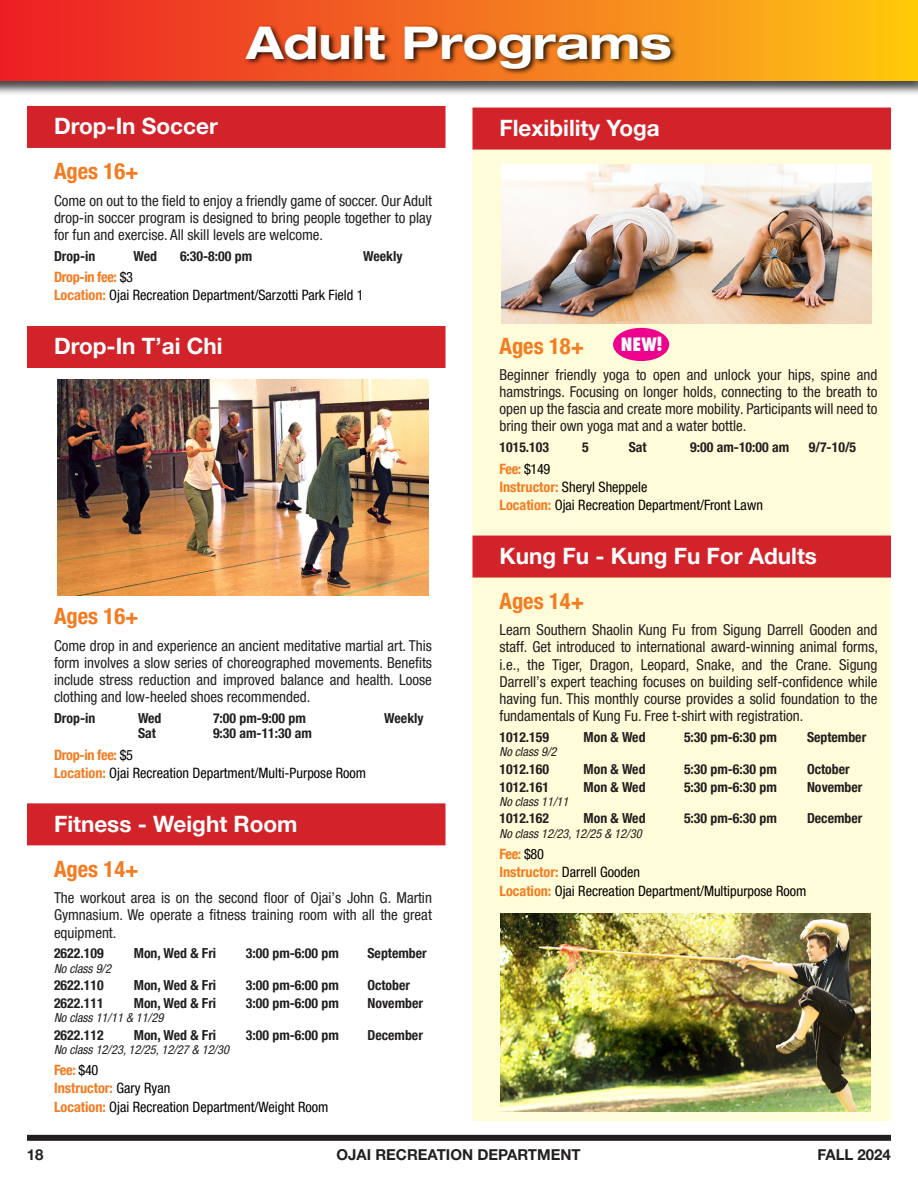
<style>
.page{position:relative;width:918px;height:1188px;background:#fff}
.page>*{position:absolute;margin:0;border:0;box-sizing:border-box;transform-origin:0 0}
.t1{font:700 expanded 45px "Helvetica Neue LT Pro";color:#fff}
.t2{font:700 22.5px "Helvetica Neue LT Pro";color:#fff}
.t3{font:700 condensed 22.5px "Helvetica Neue LT Pro";color:#f47b20}
.t4{font:800 condensed 18px "Futura LT Pro";color:#fff}
.t5{font:condensed 15px/17.2px "Helvetica Neue LT Pro";color:#221f20;text-align:justify}
.t6{font:700 15px "Helvetica Neue LT Pro";color:#221f20}
.t7{font:condensed 14.25px/18.1px "Helvetica Neue LT Pro";color:#000}
.t8{font:700 condensed 13.8px "Helvetica Neue LT Pro";color:#221f20}
.t9{font:italic condensed 12.45px "Helvetica Neue LT Pro";color:#221f20}
.s1{font-weight:700;color:#f47b20}
</style>
<div class="page">
<div style="left:0;top:0;width:918px;height:96px;background:#000;opacity:.72"></div>
<div style="left:0;top:0;width:918px;height:81px;background:linear-gradient(to right,#eb1c29,#fdc614)"></div>
<div style="left:472px;top:108px;width:419px;height:1012px;background:#fffcd9"></div>
<div style="left:27px;top:1135px;width:864px;height:6px;background:#221f20"></div>
<div style="left:243px;top:23px;width:435px;height:52px;background:#000;opacity:.85"></div>
<div style="left:27px;top:106px;width:419px;height:42px;background:#d2232a"></div>
<div style="left:27px;top:326px;width:419px;height:42px;background:#d2232a"></div>
<div style="left:27px;top:803px;width:419px;height:42px;background:#d2232a"></div>
<div style="left:472px;top:108px;width:419px;height:42px;background:#d2232a"></div>
<div style="left:472px;top:536px;width:419px;height:42px;background:#d2232a"></div>
<div style="left:613px;top:328px;width:56px;height:33px;background:#ec008c;border-radius:50%"></div>
<img style="left:58px;top:380px;width:370px;height:215px">
<img style="left:500px;top:913px;width:371px;height:199px">
<img style="left:501px;top:164px;width:370px;height:160px">
<h1 class="t1" style="left:246px;top:13px;width:427px">Adult Programs</h1>
<h2 class="t2" style="left:54px;top:113px;width:165px">Drop-In Soccer</h2>
<h2 class="t3" style="left:54px;top:158px;width:86px">Ages 16+</h2>
<p class="t5" style="left:54px;top:192px;width:380px">Come on out to the field to enjoy a friendly game of soccer. Our Adult drop-in soccer program is designed to bring people together to play for fun and exercise. All skill levels are welcome.</p>
<p class="t8" style="left:54px;top:248px;width:43px">Drop-in</p>
<p class="t8" style="left:134px;top:248px;width:25px">Wed</p>
<p class="t8" style="left:180px;top:248px;width:74px">6:30-8:00 pm</p>
<p class="t8" style="left:363px;top:248px;width:41px">Weekly</p>
<p class="t7" style="left:54px;top:268px;width:311px"><span class="s1">Drop-in fee:</span> $3<br><span class="s1">Location:</span> Ojai Recreation Department/Sarzotti Park Field 1</p>
<h2 class="t2" style="left:54px;top:333px;width:170px">Drop-In T’ai Chi</h2>
<h2 class="t3" style="left:54px;top:603px;width:86px">Ages 16+</h2>
<p class="t5" style="left:54px;top:637px;width:379px">Come drop in and experience an ancient meditative martial art. This form involves a slow series of choreographed movements. Benefits include stress reduction and improved balance and health. Loose clothing and low-heeled shoes recommended.</p>
<p class="t8" style="left:54px;top:710px;width:43px">Drop-in</p>
<p class="t8" style="left:138px;top:710px;width:25px">Wed</p>
<p class="t8" style="left:213px;top:710px;width:94px">7:00 pm-9:00 pm</p>
<p class="t8" style="left:384px;top:710px;width:41px">Weekly</p>
<p class="t8" style="left:138px;top:725px;width:19px">Sat</p>
<p class="t8" style="left:213px;top:725px;width:100px">9:30 am-11:30 am</p>
<p class="t7" style="left:54px;top:745px;width:314px"><span class="s1">Drop-in fee:</span> $5<br><span class="s1">Location:</span> Ojai Recreation Department/Multi-Purpose Room</p>
<h2 class="t2" style="left:54px;top:810px;width:245px">Fitness - Weight Room</h2>
<h2 class="t3" style="left:54px;top:855px;width:86px">Ages 14+</h2>
<p class="t5" style="left:54px;top:889px;width:380px">The workout area is on the second floor of Ojai’s John G. Martin Gymnasium. We operate a fitness training room with all the great equipment.</p>
<p class="t8" style="left:54px;top:945px;width:51px">2622.109</p>
<p class="t8" style="left:134px;top:945px;width:84px">Mon, Wed &amp; Fri</p>
<p class="t8" style="left:246px;top:945px;width:94px">3:00 pm-6:00 pm</p>
<p class="t8" style="left:367px;top:945px;width:61px">September</p>
<p class="t9" style="left:54px;top:961px;width:59px">No class 9/2</p>
<p class="t8" style="left:54px;top:977px;width:51px">2622.110</p>
<p class="t8" style="left:134px;top:977px;width:84px">Mon, Wed &amp; Fri</p>
<p class="t8" style="left:246px;top:977px;width:94px">3:00 pm-6:00 pm</p>
<p class="t8" style="left:367px;top:977px;width:44px">October</p>
<p class="t8" style="left:54px;top:995px;width:51px">2622.111</p>
<p class="t8" style="left:134px;top:995px;width:84px">Mon, Wed &amp; Fri</p>
<p class="t8" style="left:246px;top:995px;width:94px">3:00 pm-6:00 pm</p>
<p class="t8" style="left:367px;top:995px;width:57px">November</p>
<p class="t9" style="left:54px;top:1010px;width:111px">No class 11/11 &amp; 11/29</p>
<p class="t8" style="left:54px;top:1026px;width:51px">2622.112</p>
<p class="t8" style="left:134px;top:1026px;width:84px">Mon, Wed &amp; Fri</p>
<p class="t8" style="left:246px;top:1026px;width:94px">3:00 pm-6:00 pm</p>
<p class="t8" style="left:367px;top:1026px;width:57px">December</p>
<p class="t9" style="left:54px;top:1042px;width:177px">No class 12/23, 12/25, 12/27 &amp; 12/30</p>
<p class="t7" style="left:54px;top:1061px;width:276px"><span class="s1">Fee:</span> $40<br><span class="s1">Instructor:</span> Gary Ryan<br><span class="s1">Location:</span> Ojai Recreation Department/Weight Room</p>
<h2 class="t2" style="left:500px;top:114px;width:162px">Flexibility Yoga</h2>
<h2 class="t3" style="left:500px;top:332px;width:86px">Ages 18+</h2>
<p class="t4" style="left:621px;top:333px;width:43px">NEW!</p>
<p class="t5" style="left:500px;top:366px;width:380px">Beginner friendly yoga to open and unlock your hips, spine and hamstrings. Focusing on longer holds, connecting to the breath to open up the fascia and create more mobility. Participants will need to bring their own yoga mat and a water bottle.</p>
<p class="t8" style="left:500px;top:439px;width:51px">1015.103</p>
<p class="t8" style="left:582px;top:439px;width:8px">5</p>
<p class="t8" style="left:629px;top:439px;width:19px">Sat</p>
<p class="t8" style="left:690px;top:439px;width:100px">9:00 am-10:00 am</p>
<p class="t8" style="left:809px;top:439px;width:49px">9/7-10/5</p>
<p class="t7" style="left:500px;top:459px;width:265px"><span class="s1">Fee:</span> $149<br><span class="s1">Instructor:</span> Sheryl Sheppele<br><span class="s1">Location:</span> Ojai Recreation Department/Front Lawn</p>
<h2 class="t2" style="left:500px;top:542px;width:319px">Kung Fu - Kung Fu For Adults</h2>
<h2 class="t3" style="left:500px;top:588px;width:86px">Ages 14+</h2>
<p class="t5" style="left:500px;top:621px;width:380px">Learn Southern Shaolin Kung Fu from Sigung Darrell Gooden and staff. Get introduced to international award-winning animal forms, i.e., the Tiger, Dragon, Leopard, Snake, and the Crane. Sigung Darrell’s expert teaching focuses on building self-confidence while having fun. This monthly course provides a solid foundation to the fundamentals of Kung Fu. Free t-shirt with registration.</p>
<p class="t8" style="left:500px;top:729px;width:51px">1012.159</p>
<p class="t8" style="left:584px;top:729px;width:64px">Mon &amp; Wed</p>
<p class="t8" style="left:684px;top:729px;width:94px">5:30 pm-6:30 pm</p>
<p class="t8" style="left:807px;top:729px;width:61px">September</p>
<p class="t9" style="left:500px;top:745px;width:59px">No class 9/2</p>
<p class="t8" style="left:500px;top:761px;width:51px">1012.160</p>
<p class="t8" style="left:584px;top:761px;width:64px">Mon &amp; Wed</p>
<p class="t8" style="left:684px;top:761px;width:94px">5:30 pm-6:30 pm</p>
<p class="t8" style="left:807px;top:761px;width:44px">October</p>
<p class="t8" style="left:500px;top:778px;width:51px">1012.161</p>
<p class="t8" style="left:584px;top:778px;width:64px">Mon &amp; Wed</p>
<p class="t8" style="left:684px;top:778px;width:94px">5:30 pm-6:30 pm</p>
<p class="t8" style="left:807px;top:778px;width:57px">November</p>
<p class="t9" style="left:500px;top:794px;width:71px">No class 11/11</p>
<p class="t8" style="left:500px;top:810px;width:51px">1012.162</p>
<p class="t8" style="left:584px;top:810px;width:64px">Mon &amp; Wed</p>
<p class="t8" style="left:684px;top:810px;width:94px">5:30 pm-6:30 pm</p>
<p class="t8" style="left:807px;top:810px;width:57px">December</p>
<p class="t9" style="left:500px;top:826px;width:144px">No class 12/23, 12/25 &amp; 12/30</p>
<p class="t7" style="left:500px;top:845px;width:308px"><span class="s1">Fee:</span> $80<br><span class="s1">Instructor:</span> Darrell Gooden<br><span class="s1">Location:</span> Ojai Recreation Department/Multipurpose Room</p>
<p class="t6" style="left:27px;top:1146px;width:18px">18</p>
<p class="t6" style="left:337px;top:1146px;width:246px">OJAI RECREATION DEPARTMENT</p>
<p class="t6" style="left:817px;top:1146px;width:75px">FALL 2024</p>
</div>
